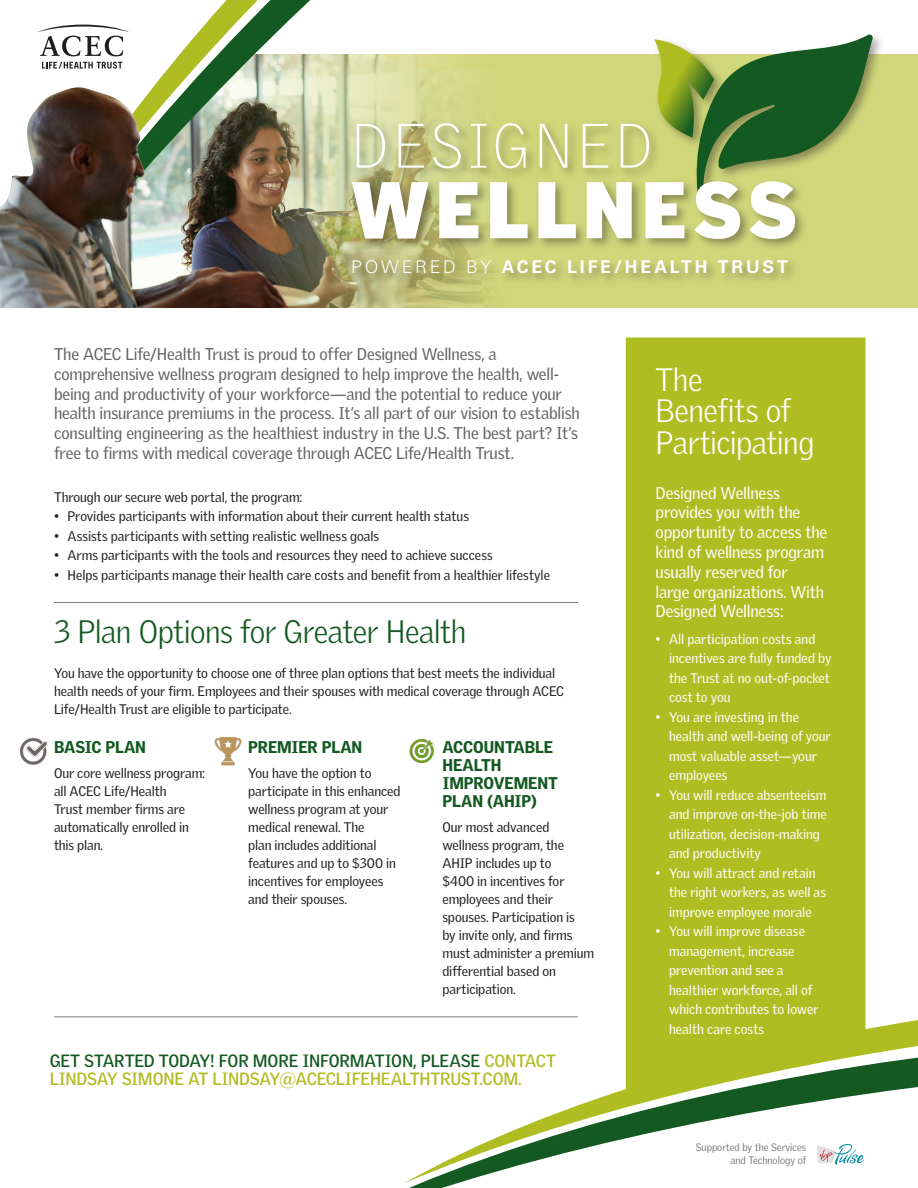
<style>
.page{position:relative;width:918px;height:1188px;background:#fff}
.page>*{position:absolute;margin:0;border:0;box-sizing:border-box;transform-origin:0 0}
.t1{font:900 78px "Griffith Gothic";letter-spacing:.085em;color:#fff}
.t2{font:100 60.9px "Griffith Gothic";letter-spacing:.07em;color:#fff}
.Heads{font:300 31.5px "Griffith Gothic";letter-spacing:-.02em;color:#145921}
.Heads-2{font:300 31.5px/31.5px "Griffith Gothic";letter-spacing:-.015em;color:#fff}
.Subhead{font:700 17.55px "Univers";letter-spacing:.16em;color:#fff}
.Subhead-2{font:700 17.25px/18px "Griffith Gothic";letter-spacing:-.01em;color:#b0bd22}
.Dek{font:16.5px/19.8px "Griffith Gothic";letter-spacing:-.01em;color:#636366}
.Dek-2{font:16.5px/19.8px "Griffith Gothic";letter-spacing:-.01em;color:#fff}
.Subhead-3{font:900 16.5px/18px "Griffith Gothic";letter-spacing:-.005em;color:#145921}
.Text{font:13.5px/18px "Griffith Gothic";letter-spacing:-.005em;color:#231f20}
.t3{font:13.5px/19.5px "Griffith Gothic";color:#fff}
.t4{font:300 10.35px/12.5px "Griffith Gothic";color:#66605e;text-align:right}
.s1{font-weight:300}
.s2{color:#145921}
</style>
<div class="page">
<hr style="left:54px;top:602px;width:524px;height:1px;background:#808285">
<hr style="left:54px;top:1016px;width:524px;height:1px;background:#808285">
<svg style="left:404px;top:1019px;width:514px;height:169px"></svg>
<svg style="left:37px;top:0;width:881px;height:401px"></svg>
<img style="left:0;top:87px;width:289px;height:222px">
<div style="left:0;top:309px;width:918px;height:82px;background:#fff"></div>
<div style="left:626px;top:337px;width:240px;height:758px;background:#b0bd22"></div>
<img style="left:409px;top:739px;width:25px;height:25px">
<img style="left:19px;top:737px;width:29px;height:28px">
<img style="left:214px;top:736px;width:28px;height:30px">
<div style="left:349px;top:32px;width:536px;height:255px;background:#231f20;opacity:.4"></div>
<svg style="left:650px;top:35px;width:223px;height:176px"></svg>
<svg style="left:817px;top:1144px;width:47px;height:21px"></svg>
<p class="t2" style="left:351px;top:110px;width:303px">DESIGNED</p>
<p class="t1" style="left:351px;top:163px;width:447px">WELLNESS</p>
<p class="Subhead" style="left:351px;top:257px;width:438px"><span class="s1">POWERED BY</span> ACEC LIFE/HEALTH TRUST</p>
<p class="Dek" style="left:54px;top:344px;width:527px">The ACEC Life/Health Trust is proud to offer Designed Wellness, a comprehensive wellness program designed to help improve the health, well&shy;being and productivity of your workforce—and the potential to reduce your health insurance premiums in the process. It’s all part of our vision to establish consulting engineering as the healthiest industry in the U.S. The best part? It’s free to firms with medical coverage through ACEC Life/Health Trust.</p>
<p class="Text" style="left:54px;top:488px;width:250px">Through our secure web portal, the program:</p>
<p class="Text" style="left:54px;top:507px;width:416px">• Provides participants with information about their current health status</p>
<p class="Text" style="left:54px;top:527px;width:327px">• Assists participants with setting realistic wellness goals</p>
<p class="Text" style="left:54px;top:546px;width:440px">• Arms participants with the tools and resources they need to achieve success</p>
<p class="Text" style="left:54px;top:566px;width:498px">• Helps participants manage their health care costs and benefit from a healthier lifestyle</p>
<p class="Heads" style="left:54px;top:613px;width:414px">3 Plan Options for Greater Health</p>
<p class="Text" style="left:54px;top:664px;width:512px">You have the opportunity to choose one of three plan options that best meets the individual health needs of your firm. Employees and their spouses with medical coverage through ACEC<br>Life/Health Trust are eligible to participate.</p>
<p class="Subhead-3" style="left:54px;top:738px;width:94px">BASIC PLAN</p>
<p class="Text" style="left:54px;top:764px;width:153px">Our core wellness program: all ACEC Life/Health<br>Trust member firms are automatically enrolled in this plan.</p>
<p class="Subhead-3" style="left:248px;top:738px;width:116px">PREMIER PLAN</p>
<p class="Text" style="left:248px;top:764px;width:154px">You have the option to participate in this enhanced wellness program at your medical renewal. The<br>plan includes additional features and up to $300 in incentives for employees and their spouses.</p>
<p class="Subhead-3" style="left:442px;top:738px;width:117px">ACCOUNTABLE<br>HEALTH<br>IMPROVEMENT<br>PLAN (AHIP)</p>
<p class="Text" style="left:442px;top:818px;width:153px">Our most advanced wellness program, the<br>AHIP includes up to<br>$400 in incentives for employees and their spouses. Participation is<br>by invite only, and firms must administer a premium differential based on participation.</p>
<p class="Subhead-2" style="left:50px;top:1051px;width:508px"><span class="s2">GET STARTED TODAY! FOR MORE INFORMATION, PLEASE</span> CONTACT<br>LINDSAY SIMONE AT LINDSAY@ACECLIFEHEALTHTRUST.COM.</p>
<p class="Heads-2" style="left:656px;top:363px;width:160px">The<br>Benefits of<br>Participating</p>
<p class="Dek-2" style="left:656px;top:482px;width:173px">Designed Wellness provides you with the opportunity to access the kind of wellness program usually reserved for<br>large organizations. With<br>Designed Wellness:</p>
<p class="t3" style="left:669px;top:629px;width:164px;text-indent:-14px">• All participation costs and incentives are fully funded by the Trust at no out-of-pocket cost to you</p>
<p class="t3" style="left:669px;top:707px;width:163px;text-indent:-14px">• You are investing in the health and well-being of your most valuable asset—your employees</p>
<p class="t3" style="left:669px;top:785px;width:159px;text-indent:-14px">• You will reduce absenteeism and improve on-the-job time utilization, decision-making and productivity</p>
<p class="t3" style="left:669px;top:863px;width:159px;text-indent:-14px">• You will attract and retain the right workers, as well as improve employee morale</p>
<p class="t3" style="left:669px;top:921px;width:151px;text-indent:-14px">• You will improve disease management, increase prevention and see a healthier workforce, all of which contributes to lower health care costs</p>
<p class="t4" style="left:696px;top:1141px;width:112px">Supported by the Services and Technology of</p>
</div>
